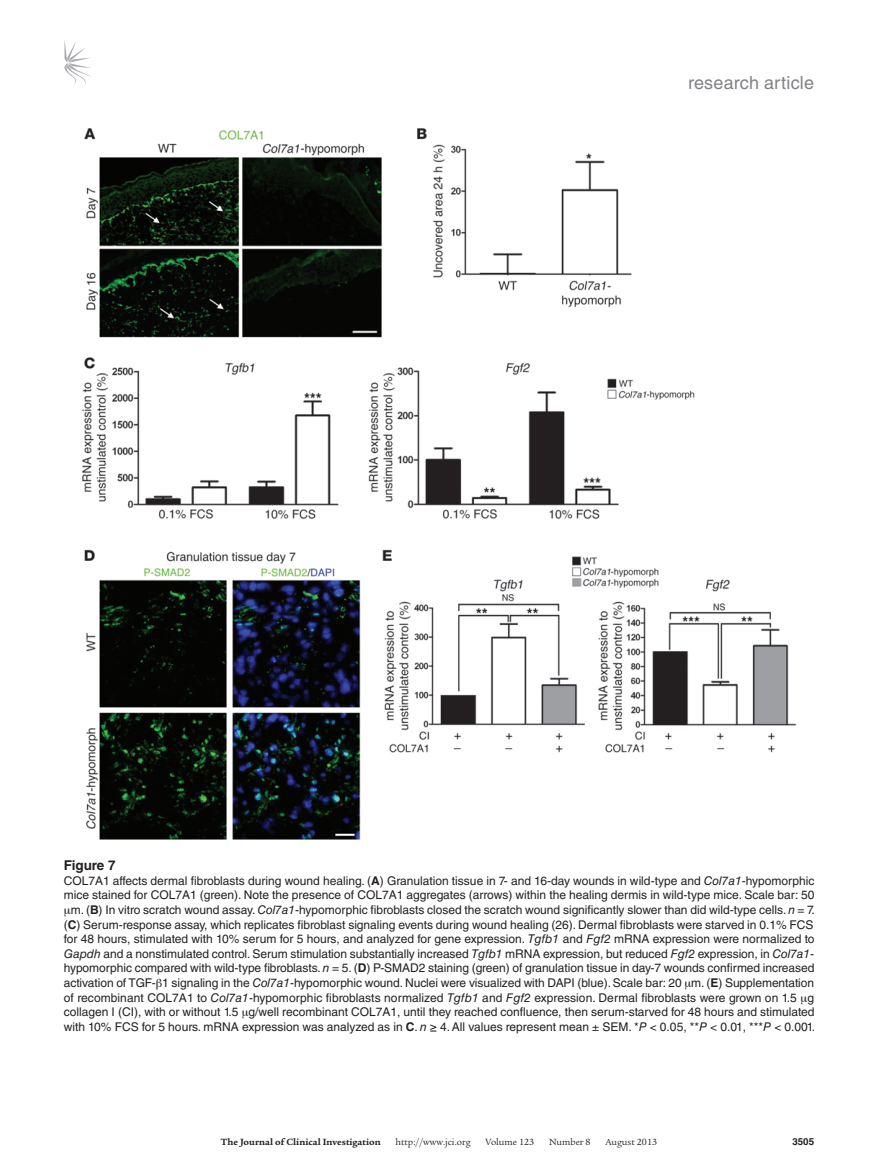
<style>
.page{position:relative;width:878px;height:1175px;background:#fff}
.page>*{position:absolute;margin:0;border:0;box-sizing:border-box;transform-origin:0 0}
.t1{font:18px "Helvetica LT Std";letter-spacing:.01em;color:#808285}
.t2{font:700 13.5px "Helvetica LT Std";color:#231f20}
.t3{font:12px/14.7px "Helvetica LT Std";color:#231f20;text-align:center}
.t4{font:9.75px "Legacy Serif Std";color:#231f20}
.t5{font:700 9.75px "Legacy Serif Std";color:#231f20}
.t6{font:700 9.75px "Helvetica LT Std";color:#231f20}
.s1{font-weight:700}
.s2{font-style:italic}
</style>
<div class="page">
<svg style="left:64px;top:40px;width:27px;height:45px"></svg>
<img style="left:82px;top:128px;width:715px;height:712px">
<h1 class="t1" style="left:688px;top:73px;width:127px">research article</h1>
<p class="t2" style="left:64px;top:857px;width:53px">Figure 7</p>
<p class="t3" style="left:64px;top:873px;width:752px">COL7A1 affects dermal fibroblasts during wound healing. (<span class="s1">A</span>) Granulation tissue in 7- and 16-day wounds in wild-type and <span class="s2">Col7a1</span>-hypomorphic mice stained for COL7A1 (green). Note the presence of COL7A1 aggregates (arrows) within the healing dermis in wild-type mice. Scale bar: 50 m. (<span class="s1">B</span>) In vitro scratch wound assay. <span class="s2">Col7a1</span>-hypomorphic fibroblasts closed the scratch wound significantly slower than did wild-type cells. <span class="s2">n</span> = 7. (<span class="s1">C</span>) Serum-response assay, which replicates fibroblast signaling events during wound healing (26). Dermal fibroblasts were starved in 0.1% FCS for 48 hours, stimulated with 10% serum for 5 hours, and analyzed for gene expression. <span class="s2">Tgfb1</span> and <span class="s2">Fgf2</span> mRNA expression were normalized to <span class="s2">Gapdh</span> and a nonstimulated control. Serum stimulation substantially increased <span class="s2">Tgfb1</span> mRNA expression, but reduced <span class="s2">Fgf2</span> expression, in <span class="s2">Col7a1</span>- hypomorphic compared with wild-type fibroblasts. <span class="s2">n</span> = 5. (<span class="s1">D</span>) P-SMAD2 staining (green) of granulation tissue in day-7 wounds confirmed increased activation of TGF- 1 signaling in the <span class="s2">Col7a1</span>-hypomorphic wound. Nuclei were visualized with DAPI (blue). Scale bar: 20 m. (<span class="s1">E</span>) Supplementation of recombinant COL7A1 to <span class="s2">Col7a1</span>-hypomorphic fibroblasts normalized <span class="s2">Tgfb1</span> and <span class="s2">Fgf2</span> expression. Dermal fibroblasts were grown on 1.5 g collagen I (CI), with or without 1.5 g/well recombinant COL7A1, until they reached confluence, then serum-starved for 48 hours and stimulated with 10% FCS for 5 hours. mRNA expression was analyzed as in <span class="s1">C</span>. <span class="s2">n</span> ≥ 4. All values represent mean ± SEM. *<span class="s2">P</span> &lt; 0.05, **<span class="s2">P</span> &lt; 0.01, ***<span class="s2">P</span> &lt; 0.001.</p>
<p class="t5" style="left:221px;top:1135px;width:161px">The Journal of Clinical Investigation</p>
<p class="t4" style="left:395px;top:1136px;width:77px">http://www.jci.org</p>
<p class="t4" style="left:485px;top:1136px;width:50px">Volume 123</p>
<p class="t4" style="left:549px;top:1136px;width:43px">Number 8</p>
<p class="t4" style="left:605px;top:1136px;width:53px">August 2013</p>
<p class="t6" style="left:792px;top:1135px;width:23px">3505</p>
</div>
